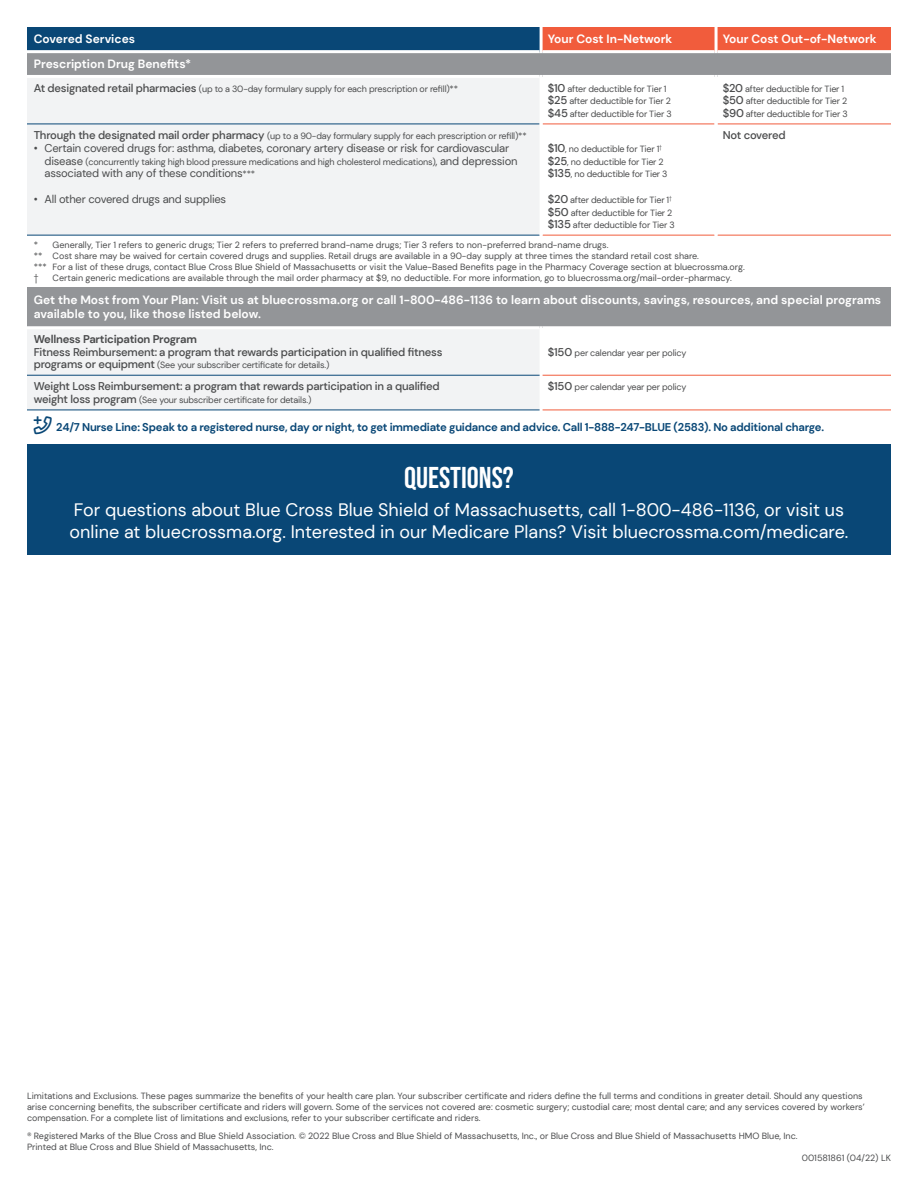
<style>
.page{position:relative;width:918px;height:1188px;background:#fff}
.page>*{position:absolute;margin:0;border:0;box-sizing:border-box;transform-origin:0 0}
.Blue_Box_Header{font:30px "Bebas Neue";color:#fff}
.Blue_Box_Text{font:18px/21.6px "DM Sans";color:#fff}
.Table_Header{font:700 12px/13.5px "DM Sans";color:#fff}
.t1{font:11.25px "DM Sans";letter-spacing:-.02em;color:#4b4c4d}
.Table_Text{font:500 11.25px "DM Sans";letter-spacing:-.02em;color:#4b4c4d}
.Nurse_Line{font:700 11.25px "DM Sans";letter-spacing:-.02em;color:#094776}
.Table_Sub_Header{font:700 11.25px "DM Sans";letter-spacing:-.02em;color:#4b4c4d}
.Legal_Text_Stock{font:9px/10.8px "DM Sans";color:#4b4c4d}
.Table_Text-2{font:9px "DM Sans";letter-spacing:-.02em;color:#4b4c4d}
.Footnotes{font:9px "DM Sans";color:#4b4c4d}
.Legal_Text_Stock-2{font:9px "DM Sans";letter-spacing:-.02em;color:#4b4c4d}
.s1{font-weight:500;font-size:11.25px}
.s2{font-size:11.25px}
.s3{font-size:9px}
</style>
<div class="page">
<div style="left:27px;top:27px;width:514px;height:25px;background:#094776"></div>
<div style="left:543px;top:27px;width:348px;height:23px;background:#f15c3c"></div>
<div style="left:27px;top:52px;width:864px;height:24px;background:#939598"></div>
<div style="left:27px;top:78px;width:513px;height:157px;background:#f2f3f4"></div>
<hr style="left:715px;top:27px;width:3px;height:26px;background:#fff">
<hr style="left:27px;top:50px;width:513px;height:3px;background:#fff">
<hr style="left:543px;top:50px;width:172px;height:3px;background:#fff">
<hr style="left:718px;top:50px;width:173px;height:3px;background:#fff">
<hr style="left:27px;top:75px;width:513px;height:3px;background:#fff">
<hr style="left:543px;top:75px;width:172px;height:3px;background:#fff">
<hr style="left:718px;top:75px;width:173px;height:3px;background:#fff">
<hr style="left:543px;top:124px;width:172px;height:1px;background:#f15c3c">
<hr style="left:718px;top:124px;width:173px;height:1px;background:#f15c3c">
<hr style="left:543px;top:235px;width:172px;height:1px;background:#f15c3c">
<hr style="left:718px;top:235px;width:173px;height:1px;background:#f15c3c">
<hr style="left:27px;top:124px;width:513px;height:1px;background:#094776">
<hr style="left:27px;top:235px;width:513px;height:1px;background:#094776">
<hr style="left:540px;top:75px;width:3px;height:49px;background:#fff">
<hr style="left:715px;top:75px;width:3px;height:49px;background:#fff">
<hr style="left:540px;top:27px;width:3px;height:26px;background:#fff">
<div style="left:27px;top:287px;width:864px;height:41px;background:#939598"></div>
<div style="left:27px;top:330px;width:513px;height:80px;background:#f2f3f4"></div>
<hr style="left:27px;top:326px;width:513px;height:3px;background:#fff">
<hr style="left:543px;top:326px;width:348px;height:3px;background:#fff">
<hr style="left:540px;top:326px;width:3px;height:49px;background:#fff">
<hr style="left:27px;top:375px;width:513px;height:1px;background:#094776">
<hr style="left:27px;top:410px;width:513px;height:1px;background:#094776">
<hr style="left:543px;top:375px;width:348px;height:1px;background:#f15c3c">
<hr style="left:543px;top:410px;width:348px;height:1px;background:#f15c3c">
<div style="left:27px;top:444px;width:864px;height:111px;background:#094776"></div>
<p class="Table_Header" style="left:34px;top:32px;width:103px">Covered Services</p>
<p class="Table_Header" style="left:548px;top:32px;width:126px">Your Cost In-Network</p>
<p class="Table_Header" style="left:723px;top:32px;width:155px">Your Cost Out-of-Network</p>
<p class="Table_Header" style="left:34px;top:57px;width:159px">Prescription Drug Benefits*</p>
<p class="Table_Text-2" style="left:34px;top:83px;width:426px"><span class="s1">At designated retail pharmacies</span> (up to a 30-day formulary supply for each prescription or refill)**</p>
<p class="Table_Text-2" style="left:548px;top:83px;width:120px"><span class="s1">$10</span> after deductible for Tier 1</p>
<p class="Table_Text-2" style="left:548px;top:96px;width:125px"><span class="s1">$25</span> after deductible for Tier 2</p>
<p class="Table_Text-2" style="left:548px;top:108px;width:125px"><span class="s1">$45</span> after deductible for Tier 3</p>
<p class="Table_Text-2" style="left:723px;top:83px;width:123px"><span class="s1">$20</span> after deductible for Tier 1</p>
<p class="Table_Text-2" style="left:723px;top:96px;width:126px"><span class="s1">$50</span> after deductible for Tier 2</p>
<p class="Table_Text-2" style="left:723px;top:108px;width:126px"><span class="s1">$90</span> after deductible for Tier 3</p>
<p class="Table_Text-2" style="left:34px;top:130px;width:494px"><span class="s1">Through the designated mail order pharmacy</span> (up to a 90-day formulary supply for each prescription or refill)**</p>
<p class="t1" style="left:34px;top:141px;width:477px">• Certain covered drugs for: asthma, diabetes, coronary artery disease or risk for cardiovascular</p>
<p class="Legal_Text_Stock-2" style="left:45px;top:156px;width:475px"><span class="s2">disease</span> (concurrently taking high blood pressure medications and high cholesterol medications)<span class="s2">, and depression</span></p>
<p class="t1" style="left:45px;top:167px;width:212px">associated with any of these conditions<span class="s3">***</span></p>
<p class="t1" style="left:34px;top:192px;width:194px">• All other covered drugs and supplies</p>
<p class="Table_Text-2" style="left:548px;top:143px;width:116px"><span class="s1">$10</span>, no deductible for Tier 1<sup>†</sup></p>
<p class="Table_Text-2" style="left:548px;top:156px;width:117px"><span class="s1">$25</span>, no deductible for Tier 2</p>
<p class="Table_Text-2" style="left:548px;top:169px;width:121px"><span class="s1">$135</span>, no deductible for Tier 3</p>
<p class="Table_Text-2" style="left:548px;top:194px;width:126px"><span class="s1">$20</span> after deductible for Tier 1<sup>†</sup></p>
<p class="Table_Text-2" style="left:548px;top:207px;width:126px"><span class="s1">$50</span> after deductible for Tier 2</p>
<p class="Table_Text-2" style="left:548px;top:220px;width:128px"><span class="s1">$135</span> after deductible for Tier 3</p>
<p class="Table_Text" style="left:723px;top:128px;width:64px">Not covered</p>
<p class="Footnotes" style="left:34px;top:239px;width:576px">* Generally, Tier 1 refers to generic drugs; Tier 2 refers to preferred brand-name drugs; Tier 3 refers to non-preferred brand-name drugs.</p>
<p class="Footnotes" style="left:34px;top:250px;width:667px">** Cost share may be waived for certain covered drugs and supplies. Retail drugs are available in a 90-day supply at three times the standard retail cost share.</p>
<p class="Footnotes" style="left:34px;top:261px;width:713px">*** For a list of these drugs, contact Blue Cross Blue Shield of Massachusetts or visit the Value-Based Benefits page in the Pharmacy Coverage section at bluecrossma.org.</p>
<p class="Footnotes" style="left:34px;top:272px;width:6px">†</p>
<p class="Footnotes" style="left:53px;top:272px;width:681px">Certain generic medications are available through the mail order pharmacy at $9, no deductible. For more information, go to bluecrossma.org/mail-order-pharmacy.</p>
<p class="Table_Header" style="left:34px;top:293px;width:849px">Get the Most from Your Plan: Visit us at bluecrossma.org or call 1-800-486-1136 to learn about discounts, savings, resources, and special programs available to you, like those listed below.</p>
<p class="Table_Sub_Header" style="left:34px;top:332px;width:165px">Wellness Participation Program</p>
<p class="Table_Text" style="left:34px;top:345px;width:410px">Fitness Reimbursement: a program that rewards participation in qualified fitness</p>
<p class="Table_Text-2" style="left:34px;top:360px;width:297px"><span class="s1">programs or equipment</span> (See your subscriber certificate for details.)</p>
<p class="Table_Text-2" style="left:548px;top:347px;width:140px"><span class="s1">$150</span> per calendar year per policy</p>
<p class="Table_Text-2" style="left:548px;top:382px;width:140px"><span class="s1">$150</span> per calendar year per policy</p>
<p class="Nurse_Line" style="left:34px;top:420px;width:792px">□■●◆▲ 24/7 Nurse Line: Speak to a registered nurse, day or night, to get immediate guidance and advice. Call 1-888-247-BLUE (2583). No additional charge.</p>
<p class="Blue_Box_Header" style="left:404px;top:460px;width:111px">QUESTIONS?</p>
<p class="Blue_Box_Text" style="left:70px;top:499px;width:780px">For questions about Blue Cross Blue Shield of Massachusetts, call 1-800-486-1136, or visit us online at bluecrossma.org. Interested in our Medicare Plans? Visit bluecrossma.com/medicare.</p>
<p class="Table_Text" style="left:34px;top:380px;width:407px">Weight Loss Reimbursement: a program that rewards participation in a qualified</p>
<p class="Table_Text-2" style="left:34px;top:394px;width:279px"><span class="s1">weight loss program</span> (See your subscriber certificate for details.)</p>
<p class="Legal_Text_Stock" style="left:27px;top:1090px;width:839px">Limitations and Exclusions. These pages summarize the benefits of your health care plan. Your subscriber certificate and riders define the full terms and conditions in greater detail. Should any questions arise concerning benefits, the subscriber certificate and riders will govern. Some of the services not covered are: cosmetic surgery; custodial care; most dental care; and any services covered by workers’ compensation. For a complete list of limitations and exclusions, refer to your subscriber certificate and riders.</p>
<p class="Legal_Text_Stock" style="left:27px;top:1131px;width:772px">® Registered Marks of the Blue Cross and Blue Shield Association. © 2022 Blue Cross and Blue Shield of Massachusetts, Inc., or Blue Cross and Blue Shield of Massachusetts HMO Blue, Inc.<br>Printed at Blue Cross and Blue Shield of Massachusetts, Inc.</p>
<p class="Legal_Text_Stock" style="left:802px;top:1152px;width:91px">001581861 (04/22) LK</p>
</div>
